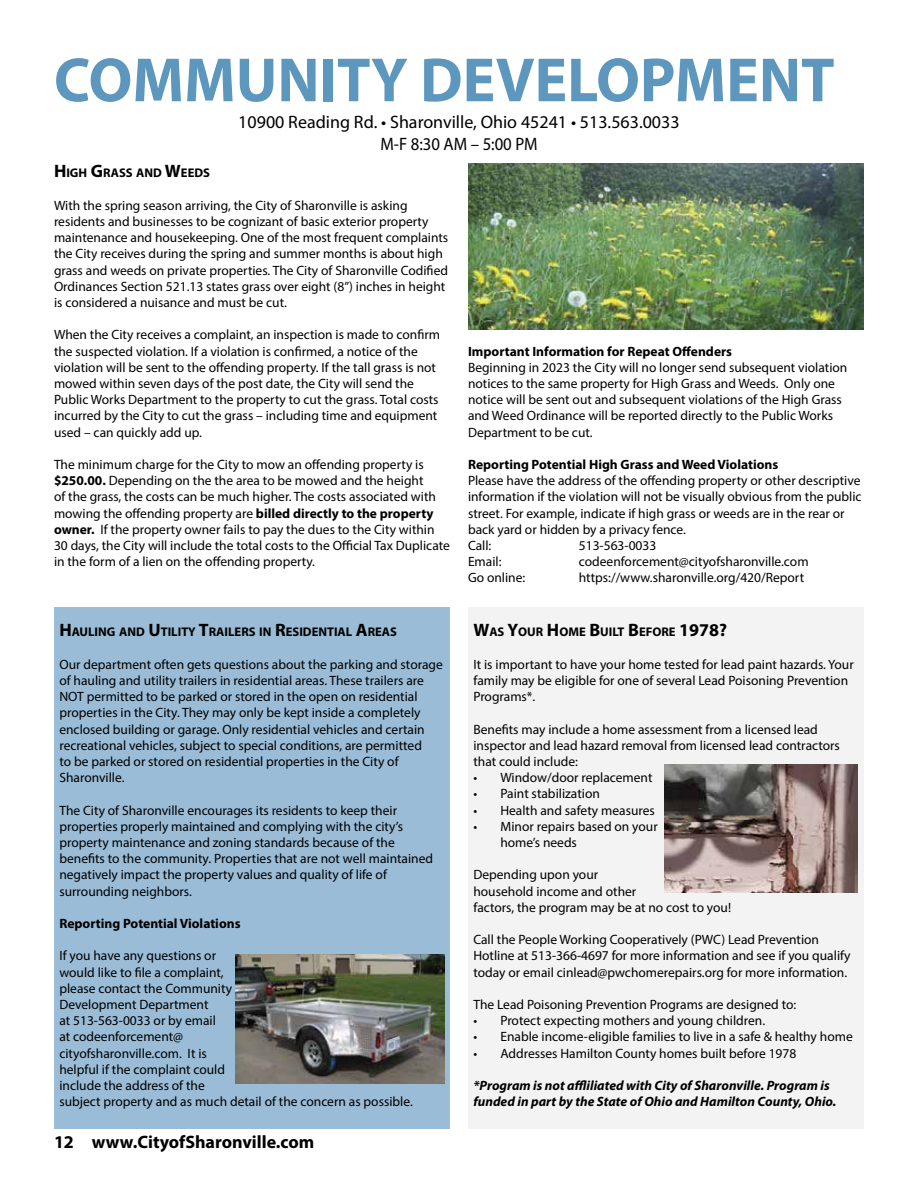
<style>
.page{position:relative;width:918px;height:1188px;background:#fff}
.page>*{position:absolute;margin:0;border:0;box-sizing:border-box;transform-origin:0 0}
.t1{font:700 63px "Myriad Pro";color:#5d97be}
.t2{font:18px/21.6px "Myriad Pro";color:#000;text-align:center}
.t3{font:700 18px "Myriad Pro";color:#000}
.t4{font:13.5px/16.2px "Myriad Pro";color:#000}
.t5{font:700 13.5px "Myriad Pro";color:#000}
.t6{font:italic 700 13.5px/16.2px "Myriad Pro";color:#000}
.t7{font:700 12.6px "Myriad Pro";color:#000}
.s1{font-size:18px}
.s2{font-weight:700}
</style>
<div class="page">
<div style="left:54px;top:608px;width:396px;height:521px;background:#9abcd6"></div>
<img style="left:468px;top:164px;width:396px;height:165px">
<div style="left:468px;top:608px;width:396px;height:521px;background:#f2f3f2"></div>
<img style="left:664px;top:764px;width:193px;height:129px">
<img style="left:236px;top:955px;width:209px;height:129px">
<h1 class="t1" style="left:54px;top:39px;width:782px">COMMUNITY DEVELOPMENT</h1>
<h2 class="t2" style="left:238px;top:111px;width:443px">10900 Reading Rd. • Sharonville, Ohio 45241 • 513.563.0033<br>M-F 8:30 AM – 5:00 PM</h2>
<p class="t7" style="left:54px;top:165px;width:149px"><span class="s1">H</span>IGH <span class="s1">G</span>RASS AND <span class="s1">W</span>EEDS</p>
<p class="t4" style="left:54px;top:197px;width:396px">With the spring season arriving, the City of Sharonville is asking residents and businesses to be cognizant of basic exterior property maintenance and housekeeping. One of the most frequent complaints the City receives during the spring and summer months is about high grass and weeds on private properties. The City of Sharonville Codified Ordinances Section 521.13 states grass over eight (8”) inches in height is considered a nuisance and must be cut.</p>
<p class="t4" style="left:54px;top:326px;width:388px">When the City receives a complaint, an inspection is made to confirm the suspected violation. If a violation is confirmed, a notice of the violation will be sent to the offending property. If the tall grass is not mowed within seven days of the post date, the City will send the Public Works Department to the property to cut the grass. Total costs incurred by the City to cut the grass – including time and equipment used – can quickly add up.</p>
<p class="t4" style="left:54px;top:456px;width:397px">The minimum charge for the City to mow an offending property is <span class="s2">$250.00.</span> Depending on the the area to be mowed and the height<br>of the grass, the costs can be much higher. The costs associated with mowing the offending property are <span class="s2">billed directly to the property owner.</span> If the property owner fails to pay the dues to the City within 30 days, the City will include the total costs to the Official Tax Duplicate in the form of a lien on the offending property.</p>
<p class="t5" style="left:468px;top:342px;width:266px">Important Information for Repeat Offenders</p>
<p class="t4" style="left:468px;top:359px;width:381px">Beginning in 2023 the City will no longer send subsequent violation notices to the same property for High Grass and Weeds. Only one notice will be sent out and subsequent violations of the High Grass and Weed Ordinance will be reported directly to the Public Works Department to be cut.</p>
<p class="t5" style="left:468px;top:456px;width:312px">Reporting Potential High Grass and Weed Violations</p>
<p class="t4" style="left:468px;top:472px;width:395px">Please have the address of the offending property or other descriptive information if the violation will not be visually obvious from the public street. For example, indicate if high grass or weeds are in the rear or back yard or hidden by a privacy fence.<br>Call:</p>
<p class="t4" style="left:579px;top:537px;width:79px">513-563-0033</p>
<p class="t4" style="left:468px;top:553px;width:35px">Email:</p>
<p class="t4" style="left:579px;top:553px;width:231px">codeenforcement@cityofsharonville.com</p>
<p class="t4" style="left:468px;top:569px;width:59px">Go online:</p>
<p class="t4" style="left:579px;top:569px;width:227px">https://www.sharonville.org/420/Report</p>
<p class="t7" style="left:473px;top:624px;width:255px"><span class="s1">W</span>AS <span class="s1">Y</span>OUR <span class="s1">H</span>OME <span class="s1">B</span>UILT <span class="s1">B</span>EFORE <span class="s1">1978?</span></p>
<p class="t4" style="left:473px;top:656px;width:382px">It is important to have your home tested for lead paint hazards. Your family may be eligible for one of several Lead Poisoning Prevention<br>Programs*.</p>
<p class="t4" style="left:473px;top:721px;width:368px">Benefits may include a home assessment from a licensed lead inspector and lead hazard removal from licensed lead contractors that could include:</p>
<p class="t4" style="left:473px;top:769px;width:181px">• Window/door replacement</p>
<p class="t4" style="left:473px;top:785px;width:128px">• Paint stabilization</p>
<p class="t4" style="left:473px;top:802px;width:183px">• Health and safety measures</p>
<p class="t4" style="left:500px;top:818px;width:159px;text-indent:-27px">• Minor repairs based on your home’s needs</p>
<p class="t4" style="left:473px;top:866px;width:259px">Depending upon your<br>household income and other<br>factors, the program may be at no cost to you!</p>
<p class="t4" style="left:473px;top:931px;width:379px">Call the People Working Cooperatively (PWC) Lead Prevention<br>Hotline at 513-366-4697 for more information and see if you qualify today or email cinlead@pwchomerepairs.org for more information.</p>
<p class="t4" style="left:473px;top:996px;width:324px">The Lead Poisoning Prevention Programs are designed to:</p>
<p class="t4" style="left:473px;top:1012px;width:293px">• Protect expecting mothers and young children.</p>
<p class="t4" style="left:473px;top:1028px;width:381px">• Enable income-eligible families to live in a safe &amp; healthy home</p>
<p class="t4" style="left:473px;top:1045px;width:325px">• Addresses Hamilton County homes built before 1978</p>
<p class="t6" style="left:473px;top:1077px;width:365px">*Program is not affliliated with City of Sharonville. Program is funded in part by the State of Ohio and Hamilton County, Ohio.</p>
<p class="t7" style="left:59px;top:624px;width:338px"><span class="s1">H</span>AULING AND <span class="s1">U</span>TILITY <span class="s1">T</span>RAILERS IN <span class="s1">R</span>ESIDENTIAL <span class="s1">A</span>REAS</p>
<p class="t4" style="left:59px;top:656px;width:385px">Our department often gets questions about the parking and storage of hauling and utility trailers in residential areas. These trailers are NOT permitted to be parked or stored in the open on residential properties in the City. They may only be kept inside a completely enclosed building or garage. Only residential vehicles and certain recreational vehicles, subject to special conditions, are permitted<br>to be parked or stored on residential properties in the City of Sharonville.</p>
<p class="t4" style="left:59px;top:802px;width:375px">The City of Sharonville encourages its residents to keep their properties properly maintained and complying with the city’s property maintenance and zoning standards because of the benefits to the community. Properties that are not well maintained negatively impact the property values and quality of life of surrounding neighbors.</p>
<p class="t5" style="left:59px;top:915px;width:183px">Reporting Potential Violations</p>
<p class="t4" style="left:59px;top:947px;width:355px">If you have any questions or<br>would like to file a complaint,<br>please contact the Community<br>Development Department<br>at 513-563-0033 or by email<br>at codeenforcement@<br>cityofsharonville.com. It is<br>helpful if the complaint could<br>include the address of the<br>subject property and as much detail of the concern as possible.</p>
<h2 class="t3" style="left:54px;top:1130px;width:262px">12 www.CityofSharonville.com</h2>
</div>
